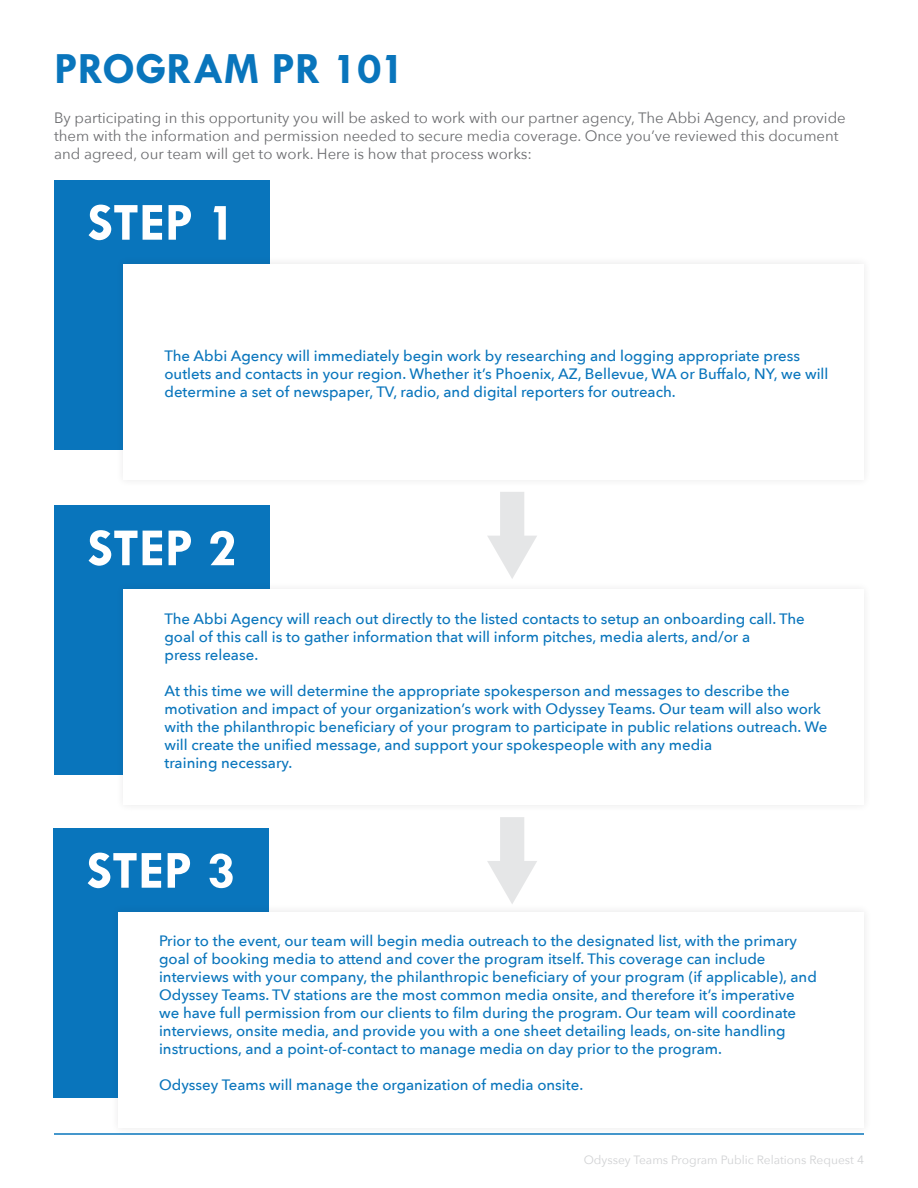
<style>
.page{position:relative;width:918px;height:1188px;background:#fff}
.page>*{position:absolute;margin:0;border:0;box-sizing:border-box;transform-origin:0 0}
.Step{font:700 54px "Tw Cen MT Std";color:#fff}
.t1{font:700 45px "Tw Cen MT Std";color:#0975bc}
.Body{font:500 15px/18px "Avenir Next";color:#0975bc}
.Body-2{font:15px/18px "Avenir Next";color:#6d6e71}
.t2{font:12px "Avenir Next";color:#d1d2d4}
</style>
<div class="page">
<hr style="left:54px;top:1133px;width:810px;height:2px;background:#0975bc">
<div style="left:54px;top:180px;width:216px;height:270px;background:#0975bc"></div>
<div style="left:54px;top:506px;width:216px;height:270px;background:#0975bc"></div>
<div style="left:53px;top:828px;width:216px;height:270px;background:#0975bc"></div>
<div style="left:115px;top:255px;width:757px;height:233px;background:#231f20;opacity:.1"></div>
<div style="left:124px;top:264px;width:740px;height:216px;background:#fff"></div>
<div style="left:115px;top:581px;width:757px;height:233px;background:#231f20;opacity:.1"></div>
<div style="left:124px;top:589px;width:740px;height:216px;background:#fff"></div>
<div style="left:110px;top:903px;width:762px;height:233px;background:#231f20;opacity:.1"></div>
<div style="left:118px;top:912px;width:746px;height:216px;background:#fff"></div>
<svg style="left:487px;top:817px;width:50px;height:87px"></svg>
<svg style="left:487px;top:492px;width:50px;height:87px"></svg>
<p class="t1" style="left:54px;top:45px;width:353px">PROGRAM PR 101</p>
<p class="Body-2" style="left:54px;top:108px;width:793px">By participating in this opportunity you will be asked to work with our partner agency, The Abbi Agency, and provide them with the information and permission needed to secure media coverage. Once you’ve reviewed this document and agreed, our team will get to work. Here is how that process works:</p>
<p class="Step" style="left:87px;top:194px;width:151px">STEP 1</p>
<p class="Body" style="left:164px;top:346px;width:665px">The Abbi Agency will immediately begin work by researching and logging appropriate press outlets and contacts in your region. Whether it’s Phoenix, AZ, Bellevue, WA or Buffalo, NY, we will determine a set of newspaper, TV, radio, and digital reporters for outreach.</p>
<p class="Step" style="left:87px;top:519px;width:151px">STEP 2</p>
<p class="Body" style="left:164px;top:609px;width:642px">The Abbi Agency will reach out directly to the listed contacts to setup an onboarding call. The goal of this call is to gather information that will inform pitches, media alerts, and/or a</p>
<p class="Body" style="left:164px;top:645px;width:95px">press release.</p>
<p class="Body" style="left:164px;top:681px;width:665px">At this time we will determine the appropriate spokesperson and messages to describe the motivation and impact of your organization’s work with Odyssey Teams. Our team will also work with the philanthropic beneficiary of your program to participate in public relations outreach. We will create the unified message, and support your spokespeople with any media</p>
<p class="Body" style="left:164px;top:753px;width:129px">training necessary.</p>
<p class="Step" style="left:87px;top:842px;width:151px">STEP 3</p>
<p class="Body" style="left:159px;top:931px;width:659px">Prior to the event, our team will begin media outreach to the designated list, with the primary goal of booking media to attend and cover the program itself. This coverage can include interviews with your company, the philanthropic beneficiary of your program (if applicable), and Odyssey Teams. TV stations are the most common media onsite, and therefore it’s imperative we have full permission from our clients to film during the program. Our team will coordinate interviews, onsite media, and provide you with a one sheet detailing leads, on-site handling instructions, and a point-of-contact to manage media on day prior to the program.</p>
<p class="Body" style="left:159px;top:1075px;width:426px">Odyssey Teams will manage the organization of media onsite.</p>
<p class="t2" style="left:584px;top:1150px;width:282px">Odyssey Teams Program Public Relations Request 4</p>
</div>
